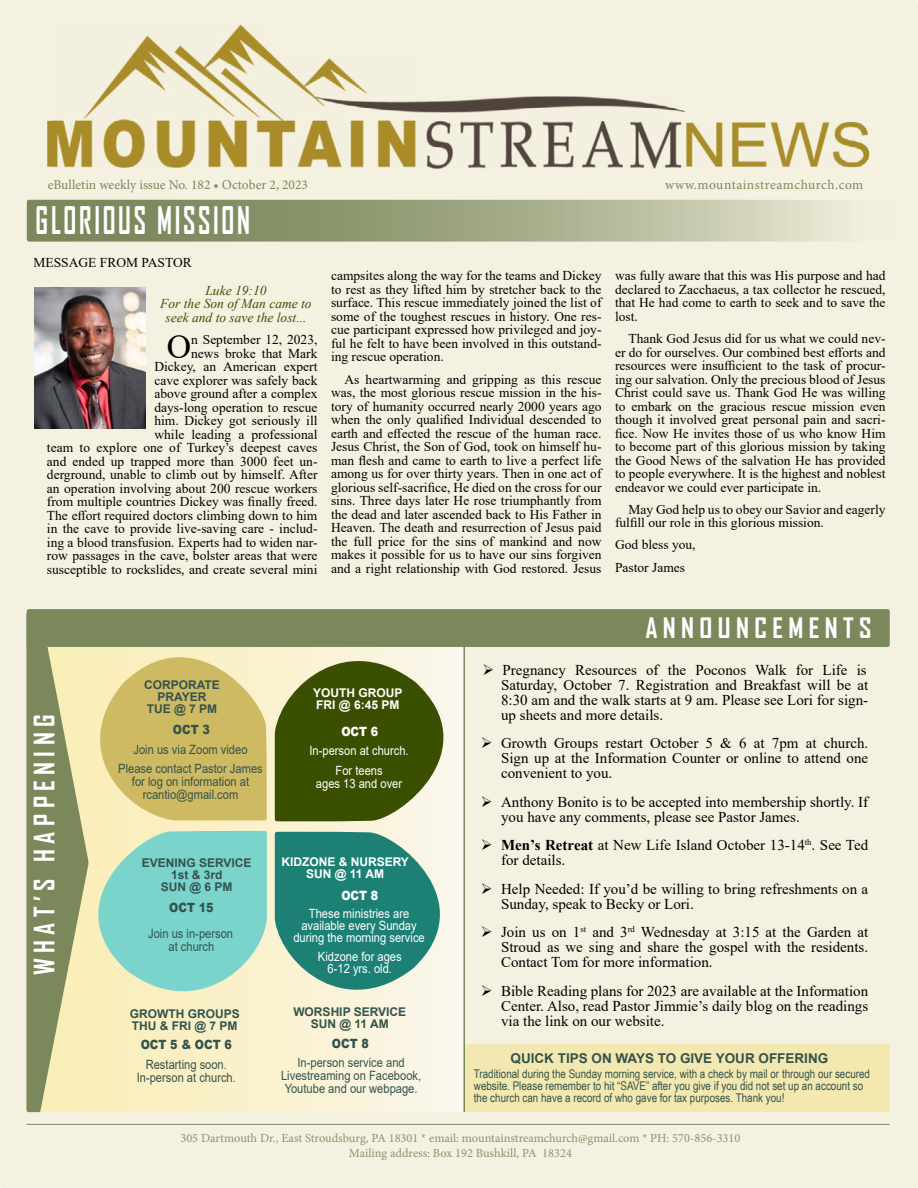
<style>
.page{position:relative;width:918px;height:1188px;background:#f5f1e0}
.page>*{position:absolute;margin:0;border:0;box-sizing:border-box;transform-origin:0 0}
.t1{font:700 36.45px "Agency FB";letter-spacing:.1em;color:#fff;scale:.74 1}
.t2{font:33.9px "Times New Roman";color:#000}
.t3{font:700 27px "Agency FB";letter-spacing:.2em;color:#fff}
.t4{font:15px/15px "Times New Roman";color:#000;text-align:justify}
.t5{font:13.5px/13.5px "Times New Roman";color:#000;text-align:justify}
.t6{font:italic 13.5px/13.5px "Times New Roman";color:#3a5000;text-align:center}
.t7{font:13.5px "Minion Pro";letter-spacing:.005em;color:#7b885c}
.t8{font:700 13.5px "Arial";color:#33534c}
.t9{font:13.5px "Minion Pro";letter-spacing:.035em;color:#7b885c}
.t10{font:12.75px/12.8px "Arial";color:#33534c;text-align:center;scale:.88 1}
.t11{font:12.75px/12px "Arial";color:#fff;text-align:center;scale:.88 1}
.t12{font:900 12.75px "Arial";color:#33534c;scale:.87 1}
.t13{font:900 12.75px "Arial";color:#fff;scale:.87 1}
.t14{font:12.3px/15px "Minion Pro";color:#88946c;text-align:center}
.t15{font:12px/12px "Arial Narrow";color:#33534c}
.t16{font:700 12px/12px "Arial";color:#33534c;text-align:center}
.t17{font:700 12px/12px "Arial";color:#fff;text-align:center}
.s1{font-weight:700}
</style>
<div class="page">
<svg style="left:27px;top:615px;width:437px;height:497px"></svg>
<hr style="left:27px;top:1124px;width:863px;height:1px;background:#7b885c">
<div style="left:465px;top:1044px;width:425px;height:68px;background:#f3e8b0"></div>
<svg style="left:27px;top:200px;width:873px;height:42px;background:#a6ad8b"></svg>
<hr style="left:463px;top:632px;width:2px;height:480px;background:#7b885c">
<div style="left:27px;top:609px;width:863px;height:38px;background:#7b885c;border-radius:2px"></div>
<svg style="left:26px;top:612px;width:241px;height:500px;background:#bec99a"></svg>
<img style="left:47px;top:24px;width:823px;height:145px">
<img style="left:34px;top:287px;width:111px;height:141px">
<svg style="left:275px;top:647px;width:189px;height:175px"></svg>
<svg style="left:275px;top:831px;width:189px;height:189px"></svg>
<p class="t7" style="left:48px;top:175px;width:262px">eBulletin weekly issue No. 182 • October 2, 2023</p>
<p class="t9" style="left:665px;top:175px;width:200px">www.mountainstreamchurch.com</p>
<h1 class="t1" style="left:36px;top:197px;width:291px">GLORIOUS MISSION</h1>
<p class="t5" style="left:33px;top:255px;width:160px">MESSAGE FROM PASTOR</p>
<p class="t6" style="left:160px;top:283px;width:153px">Luke 19:10<br>For the Son of Man came to seek and to save the lost...</p>
<h2 class="t2" style="left:167px;top:322px;width:26px">O</h2>
<p class="t5" style="left:47px;top:332px;width:272px;text-align:right">n September 12, 2023,<br>news broke that Mark<br>Dickey, an American expert<br>cave explorer was safely back<br>above ground after a complex<br>days-long operation to rescue<br>him. Dickey got seriously ill<br>while leading a professional<br>team to explore one of Turkey’s deepest caves and ended up trapped more than 3000 feet un&shy;derground, unable to climb out by himself. After an operation involving about 200 rescue workers from multiple countries Dickey was finally freed.<br>The effort required doctors climbing down to him in the cave to provide live-saving care - includ&shy;ing a blood transfusion. Experts had to widen nar&shy;row passages in the cave, bolster areas that were susceptible to rockslides, and create several mini</p>
<p class="t5" style="left:331px;top:269px;width:272px">campsites along the way for the teams and Dickey to rest as they lifted him by stretcher back to the surface. This rescue immediately joined the list of some of the toughest rescues in history. One res&shy;cue participant expressed how privileged and joy&shy;ful he felt to have been involved in this outstand&shy;ing rescue operation.</p>
<p class="t5" style="left:331px;top:372px;width:272px;text-indent:14px">As heartwarming and gripping as this rescue was, the most glorious rescue mission in the his&shy;tory of humanity occurred nearly 2000 years ago when the only qualified Individual descended to earth and effected the rescue of the human race.<br>Jesus Christ, the Son of God, took on himself hu&shy;man flesh and came to earth to live a perfect life among us for over thirty years. Then in one act of glorious self-sacrifice, He died on the cross for our sins. Three days later He rose triumphantly from the dead and later ascended back to His Father in Heaven. The death and resurrection of Jesus paid the full price for the sins of mankind and now makes it possible for us to have our sins forgiven and a right relationship with God restored. Jesus</p>
<p class="t5" style="left:615px;top:269px;width:272px">was fully aware that this was His purpose and had declared to Zacchaeus, a tax collector he rescued, that He had come to earth to seek and to save the lost.</p>
<p class="t5" style="left:615px;top:331px;width:272px;text-indent:14px">Thank God Jesus did for us what we could nev&shy;er do for ourselves. Our combined best efforts and resources were insufficient to the task of procur&shy;ing our salvation. Only the precious blood of Jesus Christ could save us. Thank God He was willing to embark on the gracious rescue mission even though it involved great personal pain and sacri&shy;fice. Now He invites those of us who know Him to become part of this glorious mission by taking the Good News of the salvation He has provided to people everywhere. It is the highest and noblest endeavor we could ever participate in.</p>
<p class="t5" style="left:615px;top:502px;width:272px;text-indent:14px">May God help us to obey our Savior and eagerly fulfill our role in this glorious mission.</p>
<p class="t5" style="left:615px;top:533px;width:82px;line-height:22.2px">God bless you,<br>Pastor James</p>
<h3 class="t3" style="left:645px;top:611px;width:228px">ANNOUNCEMENTS</h3>
<h3 class="t3" style="left:28px;top:975px;width:262px;rotate:-90deg">WHAT’S HAPPENING</h3>
<p class="t16" style="left:144px;top:679px;width:77px">CORPORATE<br>PRAYER<br>TUE @ 7 PM</p>
<p class="t12" style="left:173px;top:720px;width:44px">OCT 3</p>
<p class="t10" style="left:118px;top:739px;width:166px;line-height:19.5px">Join us via Zoom video<br>Please contact Pastor James</p>
<p class="t10" style="left:132px;top:775px;width:135px">for log on information at rcantio@gmail.com</p>
<p class="t17" style="left:313px;top:687px;width:91px;text-align:left">YOUTH GROUP<br>FRI @ 6:45 PM</p>
<p class="t13" style="left:341px;top:722px;width:44px">OCT 6</p>
<p class="t11" style="left:309px;top:741px;width:114px;line-height:19.5px">In-person at church.<br>For teens</p>
<p class="t11" style="left:316px;top:777px;width:99px">ages 13 and over</p>
<p class="t16" style="left:142px;top:857px;width:111px">EVENING SERVICE<br>1st &amp; 3rd<br>SUN @ 6 PM</p>
<p class="t12" style="left:169px;top:898px;width:53px">OCT 15</p>
<p class="t10" style="left:148px;top:927px;width:98px">Join us in-person at church</p>
<p class="t16" style="left:130px;top:1008px;width:112px;text-align:left">GROWTH GROUPS<br>THU &amp; FRI @ 7 PM</p>
<p class="t12" style="left:141px;top:1036px;width:106px">OCT 5 &amp; OCT 6</p>
<p class="t10" style="left:137px;top:1058px;width:114px">Restarting soon.<br>In-person at church.</p>
<p class="t17" style="left:281px;top:856px;width:129px">KIDZONE &amp; NURSERY<br>SUN @ 11 AM</p>
<p class="t13" style="left:341px;top:886px;width:44px">OCT 8</p>
<p class="t11" style="left:293px;top:908px;width:151px">These ministries are available every Sunday during the morning service</p>
<p class="t11" style="left:318px;top:951px;width:97px">Kidzone for ages<br>6-12 yrs. old.</p>
<p class="t16" style="left:293px;top:1006px;width:114px">WORSHIP SERVICE<br>SUN @ 11 AM</p>
<p class="t12" style="left:332px;top:1034px;width:44px">OCT 8</p>
<p class="t10" style="left:281px;top:1056px;width:161px">In-person service and<br>Livestreaming on Facebook,<br>Youtube and our webpage.</p>
<p class="t4" style="left:501px;top:662px;width:369px">Pregnancy Resources of the Poconos Walk for Life is Saturday, October 7. Registration and Breakfast will be at 8:30 am and the walk starts at 9 am. Please see Lori for sign&shy;up sheets and more details.</p>
<p class="t4" style="left:501px;top:735px;width:369px">Growth Groups restart October 5 &amp; 6 at 7pm at church.<br>Sign up at the Information Counter or online to attend one convenient to you.</p>
<p class="t4" style="left:501px;top:794px;width:369px">Anthony Bonito is to be accepted into membership shortly. If you have any comments, please see Pastor James.</p>
<p class="t4" style="left:501px;top:837px;width:369px"><span class="s1">Men’s Retreat</span> at New Life Island October 13-14<sup>th</sup>. See Ted for details.</p>
<p class="t4" style="left:501px;top:881px;width:369px">Help Needed: If you’d be willing to bring refreshments on a<br>Sunday, speak to Becky or Lori.</p>
<p class="t4" style="left:501px;top:924px;width:369px">Join us on 1<sup>st</sup> and 3<sup>rd</sup> Wednesday at 3:15 at the Garden at Stroud as we sing and share the gospel with the residents.<br>Contact Tom for more information.</p>
<p class="t4" style="left:501px;top:983px;width:369px">Bible Reading plans for 2023 are available at the Information Center. Also, read Pastor Jimmie’s daily blog on the readings via the link on our website.</p>
<p class="t8" style="left:511px;top:1049px;width:319px">QUICK TIPS ON WAYS TO GIVE YOUR OFFERING</p>
<p class="t15" style="left:474px;top:1068px;width:398px">Traditional during the Sunday morning service, with a check by mail or through our secured website. Please remember to hit “SAVE” after you give if you did not set up an account so the church can have a record of who gave for tax purposes. Thank you!</p>
<p class="t14" style="left:180px;top:1131px;width:561px">305 Dartmouth Dr., East Stroudsburg, PA 18301 * email: mountainstreamchurch@gmail.com * PH: 570-856-3310<br>Mailing address: Box 192 Bushkill, PA 18324</p>
</div>
